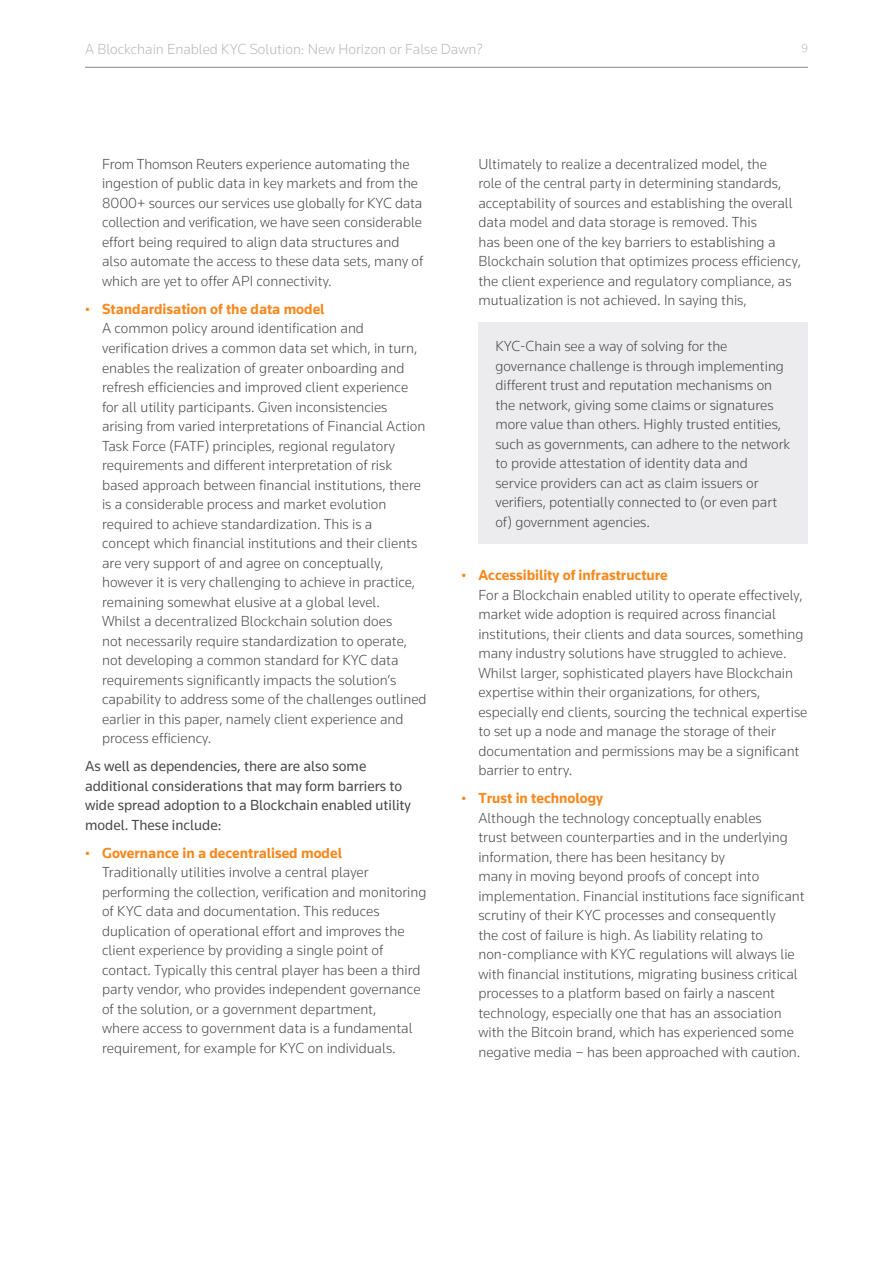
<style>
.page{position:relative;width:893px;height:1263px;background:#fff}
.page>*{position:absolute;margin:0;border:0;box-sizing:border-box;transform-origin:0 0}
.t1{font:300 15px/19.5px "Knowledge 2017";color:#4b4c4d}
.t2{font:15px/19.5px "Knowledge 2017";color:#4b4c4d}
.t3{font:300 15px "Knowledge 2017";color:#b8b9bc}
.t4{font:300 12px "Knowledge 2017";color:#b8b9bc}
.s1{font-weight:400;font-size:13.5px;color:#f6891f}
.s2{font-weight:700;color:#f6891f}
</style>
<div class="page">
<div style="left:478px;top:322px;width:330px;height:222px;background:#ececee"></div>
<hr style="left:85px;top:67px;width:723px;height:1px;background:#86888b">
<p class="t3" style="left:85px;top:40px;width:399px">A Blockchain Enabled KYC Solution: New Horizon or False Dawn?</p>
<p class="t4" style="left:801px;top:40px;width:8px">9</p>
<p class="t1" style="left:102px;top:154px;width:323px">From Thomson Reuters experience automating the ingestion of public data in key markets and from the 8000+ sources our services use globally for KYC data collection and verification, we have seen considerable effort being required to align data structures and also automate the access to these data sets, many of which are yet to offer API connectivity.</p>
<p class="t1" style="left:102px;top:299px;width:326px;text-indent:-17px"><span class="s1">•</span> <span class="s2">Standardisation of the data model<br></span>A common policy around identification and verification drives a common data set which, in turn, enables the realization of greater onboarding and refresh efficiencies and improved client experience for all utility participants. Given inconsistencies arising from varied interpretations of Financial Action Task Force (FATF) principles, regional regulatory requirements and different interpretation of risk based approach between financial institutions, there is a considerable process and market evolution required to achieve standardization. This is a<br>concept which financial institutions and their clients are very support of and agree on conceptually, however it is very challenging to achieve in practice, remaining somewhat elusive at a global level.<br>Whilst a decentralized Blockchain solution does<br>not necessarily require standardization to operate, not developing a common standard for KYC data requirements significantly impacts the solution’s capability to address some of the challenges outlined earlier in this paper, namely client experience and process efficiency.</p>
<p class="t2" style="left:85px;top:756px;width:328px">As well as dependencies, there are also some additional considerations that may form barriers to wide spread adoption to a Blockchain enabled utility model. These include:</p>
<p class="t1" style="left:102px;top:842px;width:326px;text-indent:-17px"><span class="s1">•</span> <span class="s2">Governance in a decentralised model<br></span>Traditionally utilities involve a central player performing the collection, verification and monitoring of KYC data and documentation. This reduces duplication of operational effort and improves the client experience by providing a single point of contact. Typically this central player has been a third party vendor, who provides independent governance of the solution, or a government department,<br>where access to government data is a fundamental requirement, for example for KYC on individuals.</p>
<p class="t1" style="left:478px;top:154px;width:324px">Ultimately to realize a decentralized model, the<br>role of the central party in determining standards, acceptability of sources and establishing the overall data model and data storage is removed. This<br>has been one of the key barriers to establishing a Blockchain solution that optimizes process efficiency, the client experience and regulatory compliance, as mutualization is not achieved. In saying this,</p>
<p class="t1" style="left:495px;top:336px;width:296px">KYC-Chain see a way of solving for the governance challenge is through implementing different trust and reputation mechanisms on the network, giving some claims or signatures more value than others. Highly trusted entities, such as governments, can adhere to the network to provide attestation of identity data and service providers can act as claim issuers or verifiers, potentially connected to (or even part of) government agencies.</p>
<p class="t1" style="left:478px;top:565px;width:330px;text-indent:-17px"><span class="s1">•</span> <span class="s2">Accessibility of infrastructure<br></span>For a Blockchain enabled utility to operate effectively, market wide adoption is required across financial institutions, their clients and data sources, something many industry solutions have struggled to achieve.<br>Whilst larger, sophisticated players have Blockchain expertise within their organizations, for others, especially end clients, sourcing the technical expertise to set up a node and manage the storage of their documentation and permissions may be a significant barrier to entry.</p>
<p class="t1" style="left:478px;top:788px;width:328px;text-indent:-17px"><span class="s1">•</span> <span class="s2">Trust in technology<br></span>Although the technology conceptually enables<br>trust between counterparties and in the underlying information, there has been hesitancy by<br>many in moving beyond proofs of concept into implementation. Financial institutions face significant scrutiny of their KYC processes and consequently<br>the cost of failure is high. As liability relating to non-compliance with KYC regulations will always lie with financial institutions, migrating business critical processes to a platform based on fairly a nascent technology, especially one that has an association with the Bitcoin brand, which has experienced some negative media – has been approached with caution.</p>
</div>
